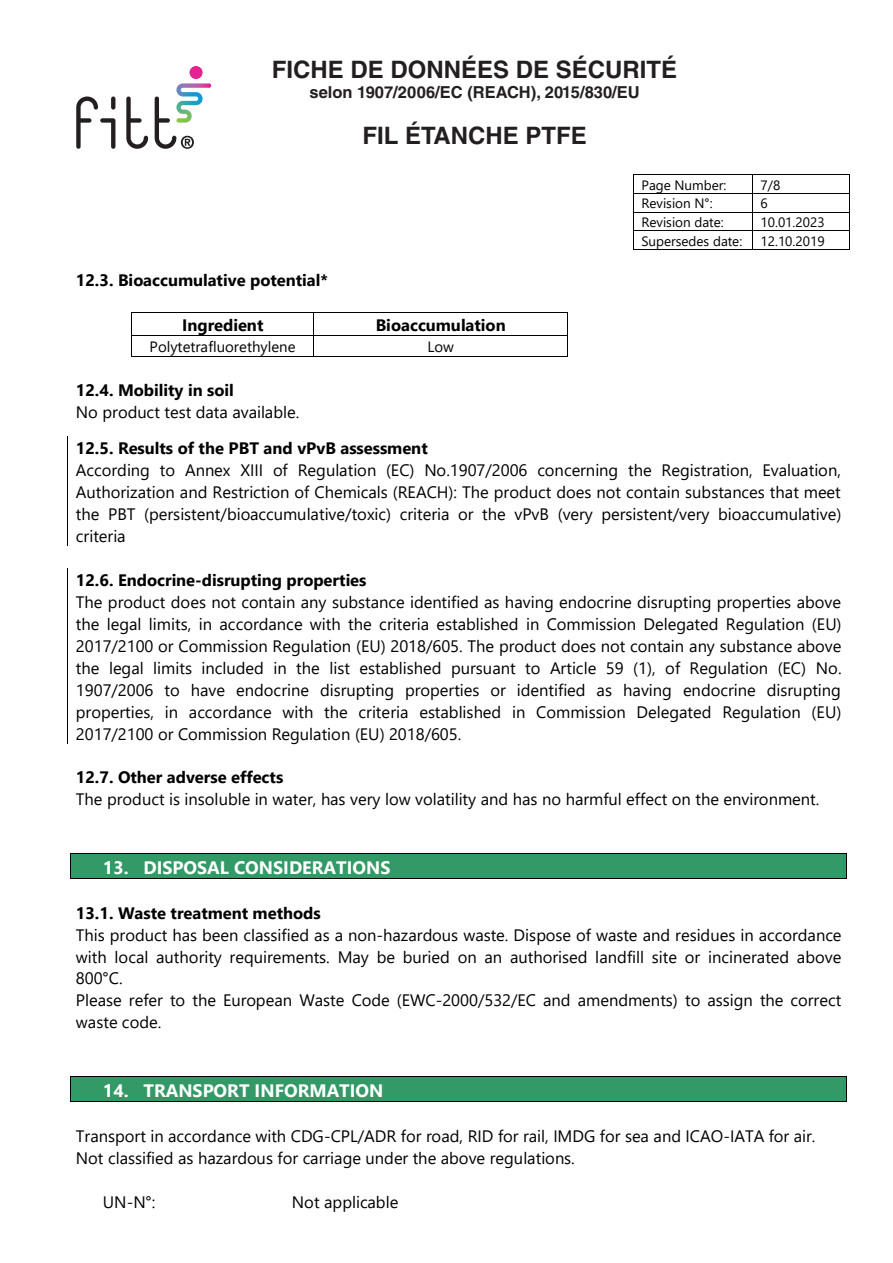
<style>
.page{position:relative;width:893px;height:1263px;background:#fff}
.page>*{position:absolute;margin:0;border:0;box-sizing:border-box;transform-origin:0 0}
.t1{font:700 24px "Helvetica LT Std";color:#231f20}
.t2{font:700 18px "Segoe UI";color:#fff}
.t3{font:16.5px/21.9px "Segoe UI";color:#000}
.t4{font:700 16.5px "Segoe UI";color:#000}
.t5{font:700 16.5px "Helvetica LT Std";color:#231f20}
.t6{font:15px "Segoe UI";color:#000}
.t7{font:13.5px "Segoe UI";color:#000}
.s1{font-weight:700}
</style>
<div class="page">
<hr style="left:132px;top:312px;width:182px;height:1px;background:#000">
<hr style="left:314px;top:312px;width:253px;height:1px;background:#000">
<hr style="left:132px;top:335px;width:182px;height:1px;background:#000">
<hr style="left:314px;top:335px;width:253px;height:1px;background:#000">
<svg style="left:131px;top:312px;width:1px;height:45px"></svg>
<hr style="left:132px;top:356px;width:182px;height:1px;background:#000">
<hr style="left:314px;top:356px;width:253px;height:1px;background:#000">
<svg style="left:567px;top:312px;width:1px;height:45px"></svg>
<svg style="left:67px;top:436px;width:1px;height:110px"></svg>
<svg style="left:67px;top:568px;width:1px;height:176px"></svg>
<div style="left:76px;top:854px;width:765px;height:24px;background:#396"></div>
<hr style="left:71px;top:853px;width:775px;height:1px;background:#000">
<svg style="left:70px;top:853px;width:1px;height:26px"></svg>
<hr style="left:71px;top:878px;width:775px;height:1px;background:#000">
<svg style="left:846px;top:853px;width:1px;height:26px"></svg>
<div style="left:76px;top:1077px;width:765px;height:24px;background:#396"></div>
<hr style="left:71px;top:1076px;width:775px;height:1px;background:#000">
<svg style="left:70px;top:1076px;width:1px;height:26px"></svg>
<hr style="left:71px;top:1101px;width:775px;height:1px;background:#000">
<svg style="left:846px;top:1076px;width:1px;height:26px"></svg>
<hr style="left:634px;top:174px;width:118px;height:1px;background:#000">
<hr style="left:753px;top:174px;width:96px;height:1px;background:#000">
<hr style="left:634px;top:193px;width:118px;height:1px;background:#000">
<hr style="left:753px;top:193px;width:96px;height:1px;background:#000">
<hr style="left:634px;top:212px;width:118px;height:1px;background:#000">
<hr style="left:753px;top:212px;width:96px;height:1px;background:#000">
<hr style="left:634px;top:230px;width:118px;height:1px;background:#000">
<hr style="left:753px;top:230px;width:96px;height:1px;background:#000">
<svg style="left:633px;top:174px;width:1px;height:76px"></svg>
<hr style="left:634px;top:249px;width:118px;height:1px;background:#000">
<svg style="left:752px;top:174px;width:1px;height:76px"></svg>
<hr style="left:753px;top:249px;width:96px;height:1px;background:#000">
<svg style="left:849px;top:174px;width:1px;height:76px"></svg>
<svg style="left:126px;top:96px;width:22px;height:53px"></svg>
<div style="left:189px;top:66px;width:14px;height:13px;background:#e22391;border-radius:50%"></div>
<svg style="left:76px;top:96px;width:39px;height:53px"></svg>
<svg style="left:155px;top:83px;width:56px;height:66px"></svg>
<p class="t1" style="left:272px;top:55px;width:407px">FICHE DE DONNÉES DE SÉCURITÉ</p>
<p class="t5" style="left:309px;top:82px;width:332px">selon 1907/2006/EC (REACH), 2015/830/EU</p>
<p class="t1" style="left:362px;top:121px;width:226px">FIL ÉTANCHE PTFE</p>
<p class="t7" style="left:641px;top:172px;width:87px">Page Number:</p>
<p class="t7" style="left:761px;top:172px;width:21px">7/8</p>
<p class="t7" style="left:641px;top:191px;width:73px">Revision N°:</p>
<p class="t7" style="left:761px;top:191px;width:9px">6</p>
<p class="t7" style="left:641px;top:210px;width:84px">Revision date:</p>
<p class="t7" style="left:761px;top:210px;width:65px">10.01.2023</p>
<p class="t7" style="left:641px;top:228px;width:102px">Supersedes date:</p>
<p class="t7" style="left:761px;top:228px;width:65px">12.10.2019</p>
<p class="t4" style="left:76px;top:265px;width:254px">12.3. Bioaccumulative potential*</p>
<p class="t4" style="left:182px;top:309px;width:83px">Ingredient</p>
<p class="t4" style="left:376px;top:309px;width:132px">Bioaccumulation</p>
<p class="t6" style="left:150px;top:333px;width:148px">Polytetrafluorethylene</p>
<p class="t6" style="left:427px;top:333px;width:28px">Low</p>
<p class="t3" style="left:76px;top:378px;width:225px"><span class="s1">12.4. Mobility in soil<br></span>No product test data available.</p>
<p class="t3" style="left:76px;top:436px;width:767px"><span class="s1">12.5. Results of the PBT and vPvB assessment<br></span>According to Annex XIII of Regulation (EC) No.1907/2006 concerning the Registration, Evaluation, Authorization and Restriction of Chemicals (REACH): The product does not contain substances that meet the PBT (persistent/bioaccumulative/toxic) criteria or the vPvB (very persistent/very bioaccumulative) criteria</p>
<p class="t3" style="left:76px;top:568px;width:767px"><span class="s1">12.6. Endocrine-disrupting properties<br></span>The product does not contain any substance identified as having endocrine disrupting properties above the legal limits, in accordance with the criteria established in Commission Delegated Regulation (EU)<br>2017/2100 or Commission Regulation (EU) 2018/605. The product does not contain any substance above the legal limits included in the list established pursuant to Article 59 (1), of Regulation (EC) No.<br>1907/2006 to have endocrine disrupting properties or identified as having endocrine disrupting properties, in accordance with the criteria established in Commission Delegated Regulation (EU)<br>2017/2100 or Commission Regulation (EU) 2018/605.</p>
<p class="t3" style="left:76px;top:765px;width:745px"><span class="s1">12.7. Other adverse effects<br></span>The product is insoluble in water, has very low volatility and has no harmful effect on the environment.</p>
<p class="t2" style="left:103px;top:850px;width:289px">13. DISPOSAL CONSIDERATIONS</p>
<p class="t3" style="left:76px;top:900px;width:767px"><span class="s1">13.1. Waste treatment methods<br></span>This product has been classified as a non-hazardous waste. Dispose of waste and residues in accordance with local authority requirements. May be buried on an authorised landfill site or incinerated above 800°C.<br>Please refer to the European Waste Code (EWC-2000/532/EC and amendments) to assign the correct waste code.</p>
<p class="t2" style="left:103px;top:1073px;width:282px">14. TRANSPORT INFORMATION</p>
<p class="t3" style="left:76px;top:1123px;width:741px">Transport in accordance with CDG-CPL/ADR for road, RID for rail, IMDG for sea and ICAO-IATA for air.<br>Not classified as hazardous for carriage under the above regulations.</p>
<p class="t3" style="left:103px;top:1189px;width:54px">UN-N°:</p>
<p class="t3" style="left:292px;top:1189px;width:108px">Not applicable</p>
</div>
